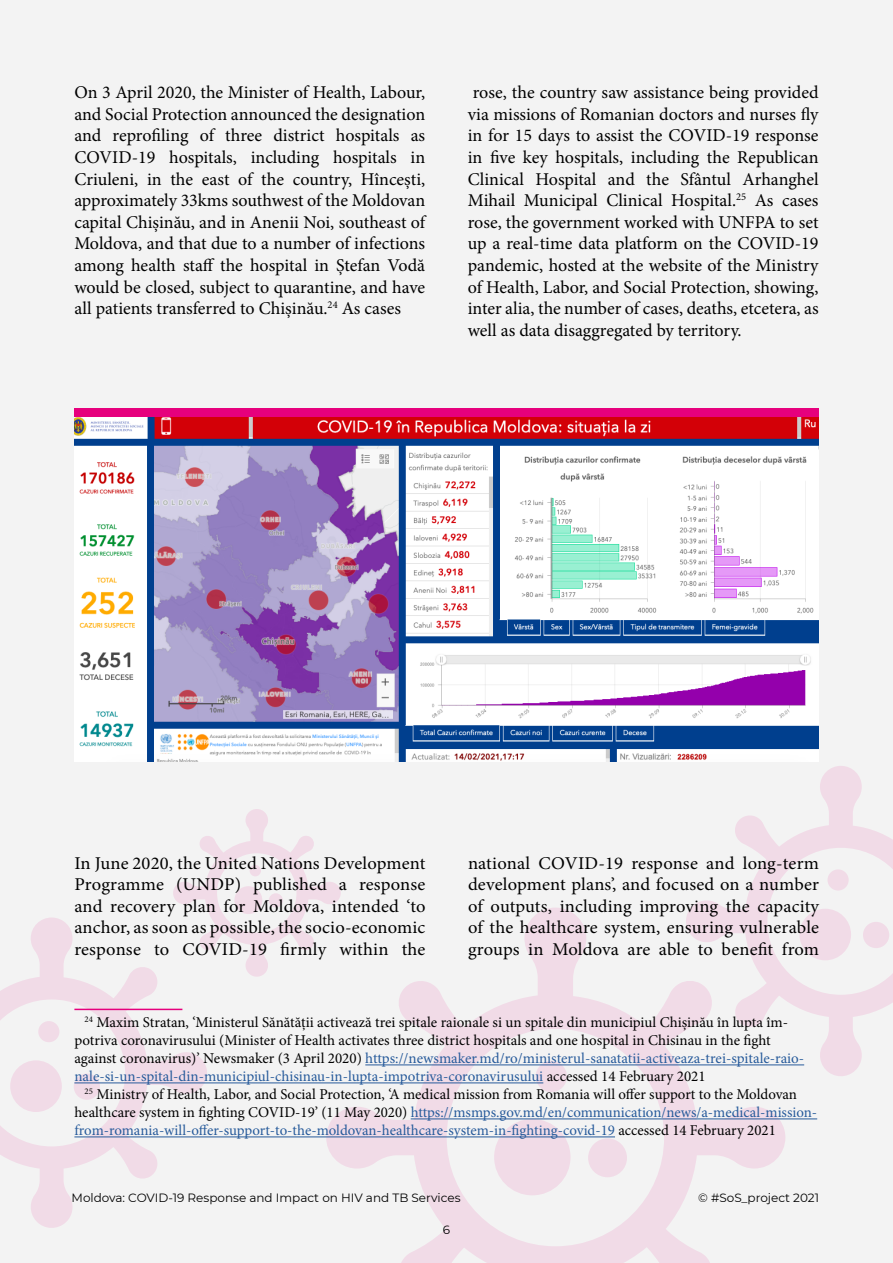
<style>
.page{position:relative;width:893px;height:1263px;background:#f3f3f3}
.page>*{position:absolute;margin:0;border:0;box-sizing:border-box;transform-origin:0 0}
.t1{font:18px/21.6px "Minion Pro";letter-spacing:.005em;color:#000;text-align:justify}
.t2{font:15px/18px "Minion Pro";color:#000}
.t3{font:12px "Montserrat";color:#000}
.s1{color:#275b9b}
</style>
<div class="page">
<svg style="left:692px;top:766px;width:201px;height:310px"></svg>
<div style="left:827px;top:869px;width:22px;height:21px;background:#f1dbe7;border-radius:50%"></div>
<div style="left:863px;top:922px;width:26px;height:26px;background:#f1dbe7;border-radius:50%"></div>
<div style="left:799px;top:909px;width:52px;height:51px;background:#f1dbe7;border-radius:50%"></div>
<svg style="left:0;top:917px;width:207px;height:311px"></svg>
<div style="left:38px;top:1021px;width:21px;height:21px;background:#f1dbe7;border-radius:50%"></div>
<svg style="left:74px;top:1073px;width:26px;height:27px"></svg>
<div style="left:10px;top:1060px;width:52px;height:52px;background:#f1dbe7;border-radius:50%"></div>
<svg style="left:325px;top:907px;width:460px;height:356px"></svg>
<div style="left:536px;top:1061px;width:31px;height:31px;background:#f1dbe7;border-radius:50%"></div>
<div style="left:588px;top:1138px;width:39px;height:39px;background:#f1dbe7;border-radius:50%"></div>
<div style="left:494px;top:1119px;width:76px;height:76px;background:#f1dbe7;border-radius:50%"></div>
<svg style="left:172px;top:809px;width:169px;height:169px"></svg>
<div style="left:250px;top:865px;width:11px;height:11px;background:#f1dbe7;border-radius:50%"></div>
<div style="left:269px;top:893px;width:14px;height:14px;background:#f1dbe7;border-radius:50%"></div>
<div style="left:234px;top:886px;width:28px;height:28px;background:#f1dbe7;border-radius:50%"></div>
<hr style="left:74px;top:1009px;width:108px;height:1px;background:#e6007d">
<hr style="left:365px;top:1064px;width:439px;height:1px;background:#275b9b">
<hr style="left:74px;top:1082px;width:469px;height:1px;background:#275b9b">
<hr style="left:411px;top:1118px;width:406px;height:1px;background:#275b9b">
<hr style="left:74px;top:1136px;width:541px;height:1px;background:#275b9b">
<img style="left:74px;top:417px;width:745px;height:344px">
<div style="left:74px;top:408px;width:745px;height:9px;background:#e6007d"></div>
<p class="t1" style="left:74px;top:82px;width:352px">On 3 April 2020, the Minister of Health, Labour, and Social Protection announced the designation and reprofiling of three district hospitals as COVID-19 hospitals, including hospitals in Criuleni, in the east of the country, Hîncești, approximately 33kms southwest of the Moldovan capital Chișinău, and in Anenii Noi, southeast of Moldova, and that due to a number of infections among health staff the hospital in Ștefan Vodă would be closed, subject to quarantine, and have all patients transferred to Chișinău.<sup>24</sup> As cases</p>
<p class="t1" style="left:468px;top:82px;width:352px">rose, the country saw assistance being provided via missions of Romanian doctors and nurses fly in for 15 days to assist the COVID-19 response in five key hospitals, including the Republican Clinical Hospital and the Sfântul Arhanghel Mihail Municipal Clinical Hospital.<sup>25</sup> As cases rose, the government worked with UNFPA to set up a real-time data platform on the COVID-19 pandemic, hosted at the website of the Ministry of Health, Labor, and Social Protection, showing, inter alia, the number of cases, deaths, etcetera, as well as data disaggregated by territory.</p>
<p class="t1" style="left:74px;top:852px;width:353px">In June 2020, the United Nations Development Programme (UNDP) published a response and recovery plan for Moldova, intended ‘to anchor, as soon as possible, the socio-economic response to COVID-19 firmly within the</p>
<p class="t1" style="left:468px;top:852px;width:353px">national COVID-19 response and long-term development plans’, and focused on a number of outputs, including improving the capacity of the healthcare system, ensuring vulnerable groups in Moldova are able to benefit from</p>
<p class="t2" style="left:74px;top:1014px;width:731px;text-indent:10px"><sup>24</sup> Maxim Stratan, ‘Ministerul Sănătății activează trei spitale raionale si un spitale din municipiul Chișinău în lupta îm&shy;potriva coronavirusului (Minister of Health activates three district hospitals and one hospital in Chisinau in the fight against coronavirus)’ Newsmaker (3 April 2020) <span class="s1">https://newsmaker.md/ro/ministerul-sanatatii-activeaza-trei-spitale-raio&shy;nale-si-un-spital-din-municipiul-chisinau-in-lupta-impotriva-coronavirusului</span> accessed 14 February 2021</p>
<p class="t2" style="left:74px;top:1086px;width:744px;text-indent:10px"><sup>25</sup> Ministry of Health, Labor, and Social Protection, ‘A medical mission from Romania will offer support to the Moldovan healthcare system in fighting COVID-19’ (11 May 2020) <span class="s1">https://msmps.gov.md/en/communication/news/a-medical-mission&shy;from-romania-will-offer-support-to-the-moldovan-healthcare-system-in-fighting-covid-19</span> accessed 14 February 2021</p>
<p class="t3" style="left:72px;top:1189px;width:391px">Moldova: COVID-19 Response and Impact on HIV and TB Services</p>
<p class="t3" style="left:698px;top:1189px;width:122px">© #SoS_project 2021</p>
<p class="t3" style="left:443px;top:1222px;width:9px">6</p>
</div>
